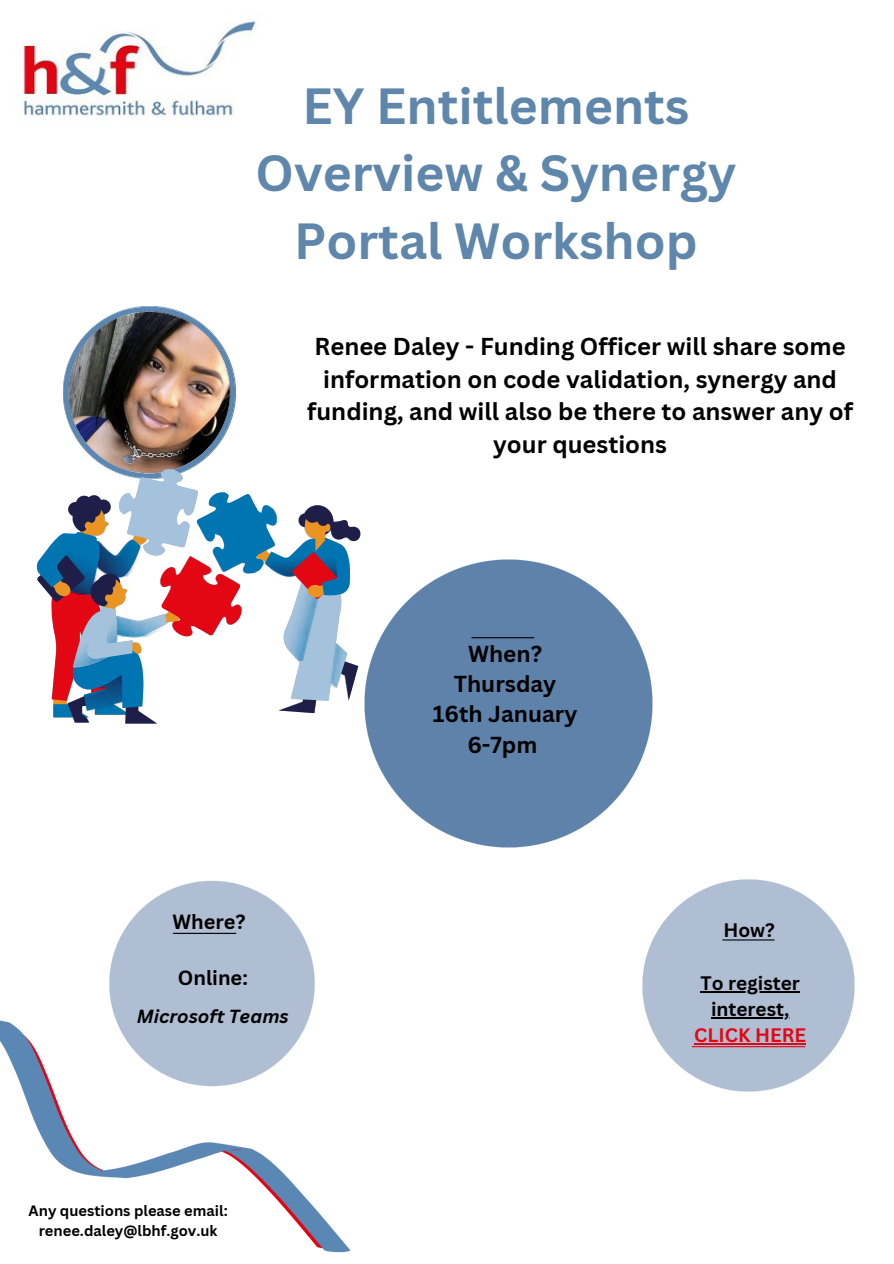
<style>
.page{position:relative;width:894px;height:1264px;background:#fff}
.page>*{position:absolute;margin:0;border:0;box-sizing:border-box;transform-origin:0 0}
.t1{font:700 49.5px/67.5px "Canva Sans";color:#5f86ab;text-align:center}
.t2{font:700 23.85px/32.7px "Canva Sans";color:#000;text-align:center}
.t3{font:700 22.5px/30.3px "Canva Sans";color:#000;text-align:center}
.t4{font:700 19.95px "Canva Sans";color:#000}
.t5{font:700 19.05px/25.8px "Canva Sans";color:#000;text-align:center}
.t6{font:italic 700 18.45px "Canva Sans";color:#000}
.t7{font:700 14.7px/20.2px "Canva Sans";color:#000;text-align:center}
.s1{color:#e30714}
</style>
<div class="page">
<img style="left:22px;top:21px;width:236px;height:96px">
<img style="left:0;top:880px;width:351px;height:373px">
<img style="left:36px;top:306px;width:325px;height:418px">
<svg style="left:37px;top:469px;width:323px;height:254px"></svg>
<img style="left:357px;top:552px;width:296px;height:296px">
<img style="left:642px;top:879px;width:213px;height:213px">
<hr style="left:700px;top:991px;width:99px;height:1px;background:#000">
<hr style="left:710px;top:1017px;width:79px;height:1px;background:#000">
<hr style="left:694px;top:1043px;width:112px;height:1px;background:#e30714">
<p class="t1" style="left:255px;top:71px;width:482px">EY Entitlements<br>Overview &amp; Synergy<br>Portal Workshop</p>
<p class="t2" style="left:307px;top:329px;width:547px">Renee Daley - Funding Officer will share some information on code validation, synergy and funding, and will also be there to answer any of your questions</p>
<p class="t4" style="left:172px;top:907px;width:75px">Where?</p>
<p class="t4" style="left:178px;top:963px;width:71px">Online:</p>
<p class="t6" style="left:137px;top:1002px;width:153px">Microsoft Teams</p>
<p class="t7" style="left:29px;top:1199px;width:201px">Any questions please email: renee.daley@lbhf.gov.uk</p>
<h1 class="t3" style="left:432px;top:637px;width:146px">When?<br>Thursday<br>16th January<br>6-7pm</h1>
<p class="t5" style="left:723px;top:916px;width:53px">How?</p>
<p class="t5" style="left:700px;top:970px;width:101px">To register</p>
<p class="t5" style="left:694px;top:995px;width:113px">interest,<br><span class="s1">CLICK HERE</span></p>
</div>
